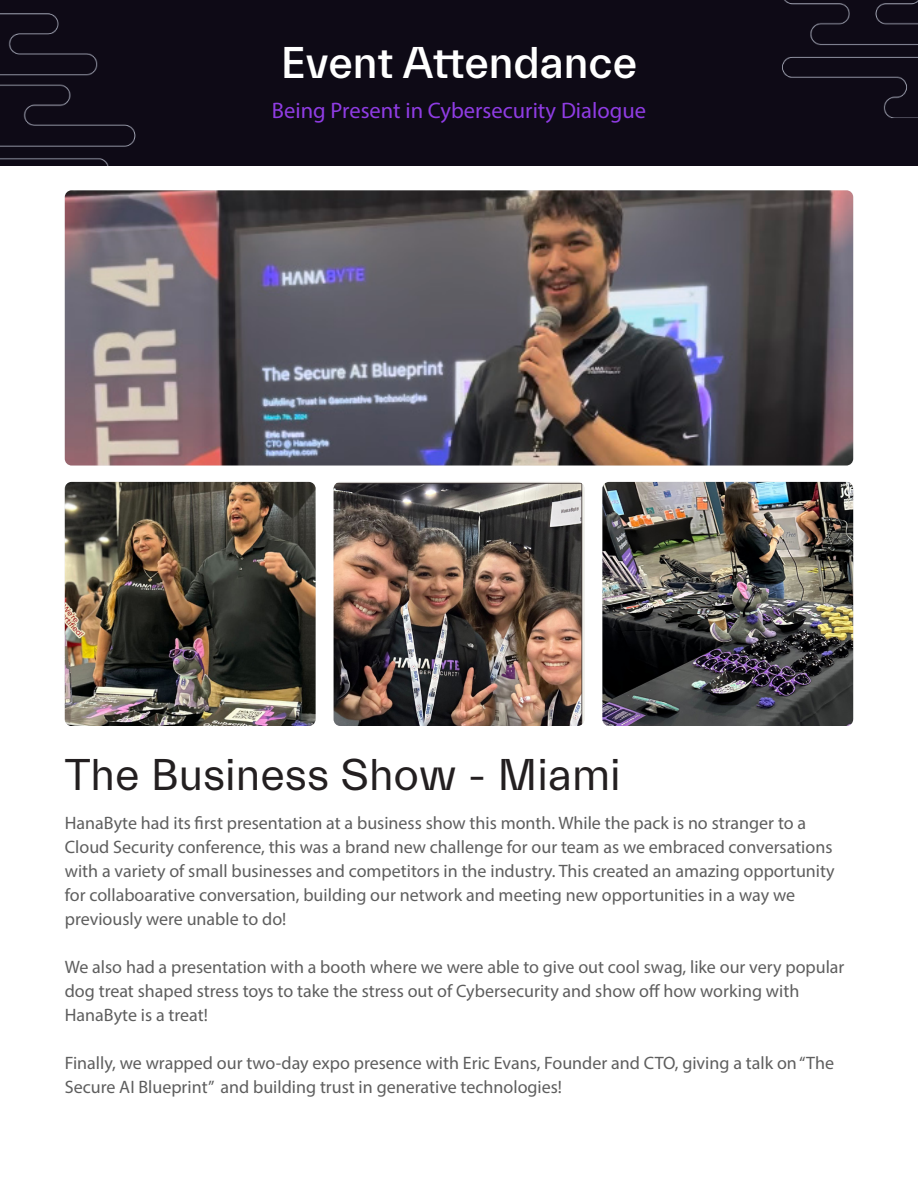
<style>
.page{position:relative;width:918px;height:1188px;background:#fff}
.page>*{position:absolute;margin:0;border:0;box-sizing:border-box;transform-origin:0 0}
.t1{font:45px "Everett";color:#231f20}
.t2{font:500 45px "Everett";color:#fff}
.t3{font:22.5px "Myriad Pro";color:#8f3ce3}
.Body__Large__Gray{font:18px/24px "Myriad Pro";color:#5e5e5e}
</style>
<div class="page">
<div style="left:0;top:0;width:918px;height:166px;background:#0e0a16"></div>
<img style="left:65px;top:482px;width:251px;height:244px">
<img style="left:602px;top:482px;width:251px;height:244px">
<img style="left:334px;top:482px;width:250px;height:244px">
<img style="left:65px;top:190px;width:788px;height:275px">
<p class="t2" style="left:281px;top:39px;width:358px">Event Attendance</p>
<p class="t3" style="left:272px;top:97px;width:376px">Being Present in Cybersecurity Dialogue</p>
<h2 class="t1" style="left:65px;top:751px;width:557px">The Business Show - Miami</h2>
<p class="Body__Large__Gray" style="left:65px;top:811px;width:771px">HanaByte had its first presentation at a business show this month. While the pack is no stranger to a Cloud Security conference, this was a brand new challenge for our team as we embraced conversations with a variety of small businesses and competitors in the industry. This created an amazing opportunity for collaboarative conversation, building our network and meeting new opportunities in a way we previously were unable to do!</p>
<p class="Body__Large__Gray" style="left:65px;top:955px;width:781px">We also had a presentation with a booth where we were able to give out cool swag, like our very popular dog treat shaped stress toys to take the stress out of Cybersecurity and show off how working with<br>HanaByte is a treat!</p>
<p class="Body__Large__Gray" style="left:65px;top:1051px;width:771px">Finally, we wrapped our two-day expo presence with Eric Evans, Founder and CTO, giving a talk on “The<br>Secure AI Blueprint” and building trust in generative technologies!</p>
</div>
